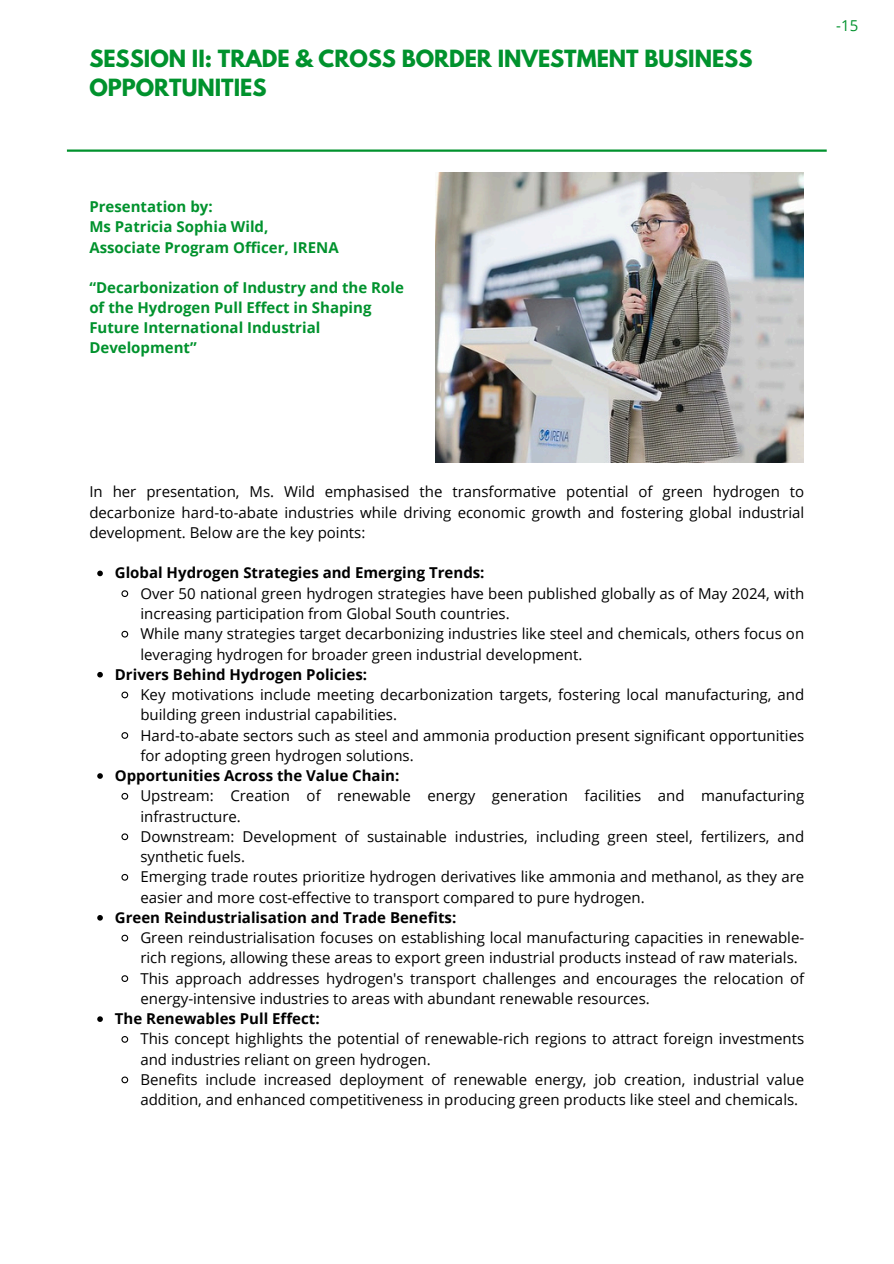
<style>
.page{position:relative;width:894px;height:1264px;background:#fff}
.page>*{position:absolute;margin:0;border:0;box-sizing:border-box;transform-origin:0 0}
.t1{font:700 21px/29.2px "League Spartan";color:#00922d}
.t2{font:15px/20.2px "Open Sans";color:#000}
.t3{font:700 15px/20.2px "Open Sans";color:#00922d}
.t4{font:700 15px "Open Sans";color:#000}
.t5{font:15px "Open Sans";color:#00922d}
</style>
<div class="page">
<hr style="left:67px;top:149px;width:759px;height:3px;background:#00922d">
<svg style="left:97px;top:570px;width:6px;height:6px"></svg>
<svg style="left:121px;top:590px;width:8px;height:7px"></svg>
<svg style="left:121px;top:630px;width:8px;height:8px"></svg>
<svg style="left:97px;top:672px;width:6px;height:5px"></svg>
<svg style="left:121px;top:691px;width:8px;height:8px"></svg>
<svg style="left:121px;top:732px;width:8px;height:7px"></svg>
<svg style="left:97px;top:773px;width:6px;height:5px"></svg>
<svg style="left:121px;top:792px;width:8px;height:8px"></svg>
<svg style="left:121px;top:833px;width:8px;height:8px"></svg>
<svg style="left:121px;top:873px;width:8px;height:8px"></svg>
<svg style="left:97px;top:915px;width:6px;height:5px"></svg>
<svg style="left:121px;top:934px;width:8px;height:8px"></svg>
<svg style="left:121px;top:975px;width:8px;height:7px"></svg>
<svg style="left:97px;top:1016px;width:6px;height:5px"></svg>
<svg style="left:121px;top:1036px;width:8px;height:7px"></svg>
<svg style="left:121px;top:1076px;width:8px;height:8px"></svg>
<img style="left:435px;top:173px;width:368px;height:289px">
<p class="t1" style="left:89px;top:46px;width:664px">SESSION II: TRADE &amp; CROSS BORDER INVESTMENT BUSINESS<br>OPPORTUNITIES</p>
<p class="t3" style="left:89px;top:196px;width:251px">Presentation by:<br>Ms Patricia Sophia Wild,<br>Associate Program Officer, IRENA</p>
<p class="t3" style="left:89px;top:277px;width:316px">“Decarbonization of Industry and the Role of the Hydrogen Pull Effect in Shaping<br>Future International Industrial<br>Development”</p>
<p class="t5" style="left:836px;top:15px;width:23px">-15</p>
<h1 class="t2" style="left:89px;top:481px;width:716px;text-align:justify">In her presentation, Ms. Wild emphasised the transformative potential of green hydrogen to decarbonize hard-to-abate industries while driving economic growth and fostering global industrial development. Below are the key points:</h1>
<p class="t4" style="left:115px;top:562px;width:371px">Global Hydrogen Strategies and Emerging Trends:</p>
<h2 class="t2" style="left:140px;top:582px;width:665px">Over 50 national green hydrogen strategies have been published globally as of May 2024, with increasing participation from Global South countries.</h2>
<h2 class="t2" style="left:140px;top:623px;width:665px">While many strategies target decarbonizing industries like steel and chemicals, others focus on leveraging hydrogen for broader green industrial development.</h2>
<p class="t4" style="left:115px;top:663px;width:254px">Drivers Behind Hydrogen Policies:</p>
<p class="t2" style="left:140px;top:684px;width:665px">Key motivations include meeting decarbonization targets, fostering local manufacturing, and building green industrial capabilities.</p>
<p class="t2" style="left:140px;top:724px;width:665px">Hard-to-abate sectors such as steel and ammonia production present significant opportunities for adopting green hydrogen solutions.</p>
<p class="t4" style="left:115px;top:765px;width:286px">Opportunities Across the Value Chain:</p>
<p class="t2" style="left:140px;top:785px;width:665px">Upstream: Creation of renewable energy generation facilities and manufacturing infrastructure.</p>
<p class="t2" style="left:140px;top:825px;width:665px">Downstream: Development of sustainable industries, including green steel, fertilizers, and synthetic fuels.</p>
<p class="t2" style="left:140px;top:866px;width:665px">Emerging trade routes prioritize hydrogen derivatives like ammonia and methanol, as they are easier and more cost-effective to transport compared to pure hydrogen.</p>
<p class="t4" style="left:115px;top:906px;width:343px">Green Reindustrialisation and Trade Benefits:</p>
<p class="t2" style="left:140px;top:927px;width:665px">Green reindustrialisation focuses on establishing local manufacturing capacities in renewable&shy;rich regions, allowing these areas to export green industrial products instead of raw materials.</p>
<p class="t2" style="left:140px;top:967px;width:665px">This approach addresses hydrogen's transport challenges and encourages the relocation of energy-intensive industries to areas with abundant renewable resources.</p>
<p class="t4" style="left:115px;top:1008px;width:206px">The Renewables Pull Effect:</p>
<p class="t2" style="left:140px;top:1028px;width:665px">This concept highlights the potential of renewable-rich regions to attract foreign investments and industries reliant on green hydrogen.</p>
<p class="t2" style="left:140px;top:1068px;width:665px">Benefits include increased deployment of renewable energy, job creation, industrial value addition, and enhanced competitiveness in producing green products like steel and chemicals.</p>
</div>
